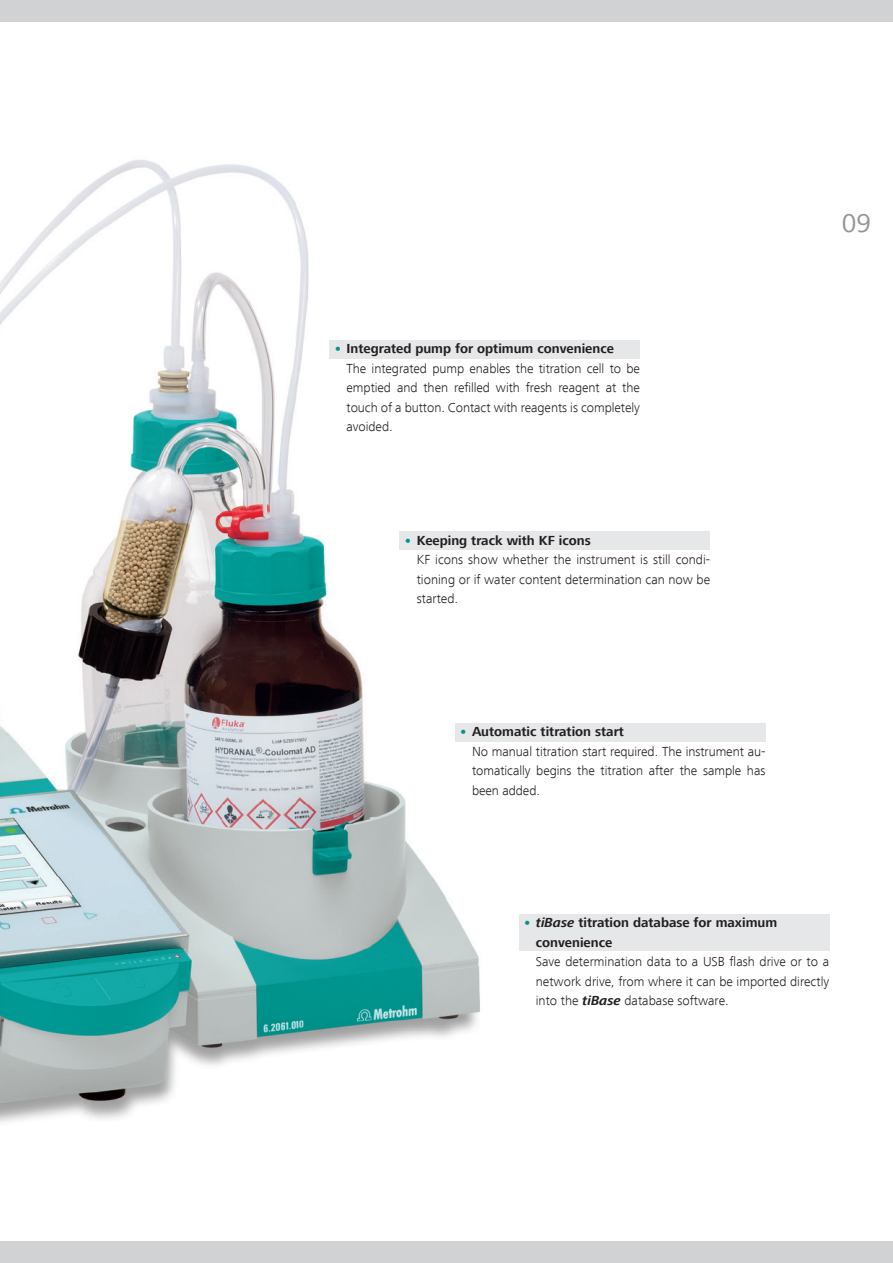
<style>
.page{position:relative;width:893px;height:1263px;background:#fff}
.page>*{position:absolute;margin:0;border:0;box-sizing:border-box;transform-origin:0 0}
.t1{font:27px "Frutiger Next LT";color:#939598}
.t2{font:300 13.5px/19.5px "Frutiger Next LT";letter-spacing:-.005em;color:#231f20}
.t3{font:700 13.5px/19.5px "Frutiger Next LT";color:#231f20}
.s1{font-weight:800;color:#00968f}
.s2{font-weight:700}
.s3{font-style:italic}
.s4{font-weight:700;font-style:italic}
</style>
<div class="page">
<div style="left:0;top:0;width:893px;height:21px;background:#d1d2d4"></div>
<div style="left:0;top:1242px;width:893px;height:21px;background:#d1d2d4"></div>
<img style="left:0;top:159px;width:519px;height:964px">
<div style="left:330px;top:340px;width:310px;height:18px;background:#e6e7e9"></div>
<div style="left:455px;top:723px;width:310px;height:18px;background:#e6e7e9"></div>
<div style="left:400px;top:531px;width:310px;height:19px;background:#e6e7e9"></div>
<div style="left:519px;top:914px;width:310px;height:37px;background:#e6e7e9"></div>
<p class="t2" style="left:347px;top:339px;width:295px;text-indent:-13px"><span class="s1">•</span> <span class="s2">Integrated pump for optimum convenience<br></span>The integrated pump enables the titration cell to be emptied and then refilled with fresh reagent at the touch of a button. Contact with reagents is completely avoided.</p>
<p class="t2" style="left:417px;top:530px;width:295px;text-indent:-13px"><span class="s1">•</span> <span class="s2">Keeping track with KF icons<br></span>KF icons show whether the instrument is still condi&shy;tioning or if water content determination can now be started.</p>
<h1 class="t1" style="left:842px;top:208px;width:31px">09</h1>
<p class="t2" style="left:472px;top:722px;width:295px;text-indent:-13px"><span class="s1">•</span> <span class="s2">Automatic titration start<br></span>No manual titration start required. The instrument au&shy;tomatically begins the titration after the sample has been added.</p>
<p class="t3" style="left:536px;top:913px;width:243px;text-indent:-13px"><span class="s1">•</span> <span class="s3">tiBase</span> titration database for maximum convenience</p>
<p class="t2" style="left:536px;top:952px;width:295px;text-align:justify">Save determination data to a USB flash drive or to a network drive, from where it can be imported directly into the <span class="s4">tiBase</span> database software.</p>
</div>
